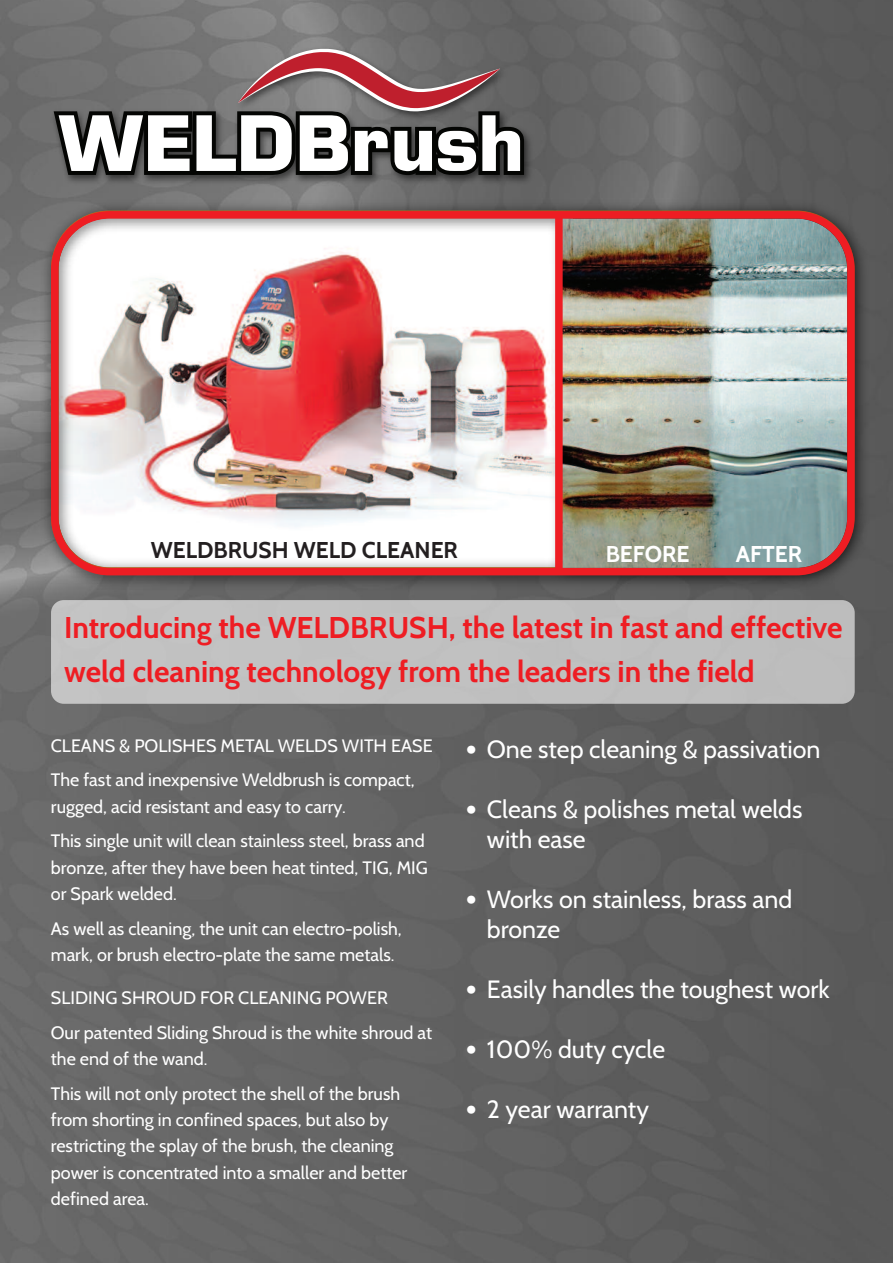
<style>
.page{position:relative;width:893px;height:1263px;background:#fff}
.page>*{position:absolute;margin:0;border:0;box-sizing:border-box;transform-origin:0 0}
.t1{font:700 30px/43.8px "Cabin";color:#ee1d23}
.t2{font:24.9px/30px "Cabin";color:#fff}
.t3{font:700 22.8px "Cabin";color:#231f20}
.t4{font:700 22.8px "Cabin";color:#fff}
.t5{font:18px/26.2px "Cabin";color:#fff}
.s1{font-family:"DIN";font-weight:900}
</style>
<div class="page">
<img style="left:0;top:0;width:893px;height:1263px">
<div style="left:51px;top:600px;width:804px;height:104px;background:#c0c0c0;border-radius:13px"></div>
<img style="left:21px;top:21px;width:543px;height:175px">
<svg style="left:54px;top:49px;width:470px;height:126px"></svg>
<img style="left:37px;top:197px;width:835px;height:396px">
<img style="left:51px;top:211px;width:804px;height:364px">
<div style="left:555px;top:215px;width:8px;height:353px;background:#ee1d23"></div>
<p class="t3" style="left:151px;top:540px;width:309px">WELDBRUSH WELD CLEANER</p>
<p class="t4" style="left:606px;top:544px;width:85px">BEFORE</p>
<p class="t4" style="left:736px;top:544px;width:68px">AFTER</p>
<h1 class="t1" style="left:64px;top:609px;width:780px">Introducing the WELDBRUSH, the latest in fast and effective weld cleaning technology from the leaders in the field</h1>
<p class="t5" style="left:51px;top:729px;width:383px;line-height:34.8px">CLEANS &amp; POLISHES METAL WELDS WITH EASE<br>The fast and inexpensive Weldbrush is compact,</p>
<p class="t5" style="left:51px;top:790px;width:375px;line-height:34.8px">rugged, acid resistant and easy to carry.<br>This single unit will clean stainless steel, brass and</p>
<p class="t5" style="left:51px;top:856px;width:379px">bronze, after they have been heat tinted, TIG, MIG or Spark welded.</p>
<p class="t5" style="left:51px;top:917px;width:352px">As well as cleaning, the unit can electro-polish, mark, or brush electro-plate the same metals.</p>
<p class="t5" style="left:51px;top:982px;width:383px;line-height:34.8px">SLIDING SHROUD FOR CLEANING POWER<br>Our patented Sliding Shroud is the white shroud at</p>
<p class="t5" style="left:51px;top:1043px;width:351px;line-height:34.8px">the end of the wand.<br>This will not only protect the shell of the brush</p>
<p class="t5" style="left:51px;top:1108px;width:358px">from shorting in confined spaces, but also by restricting the splay of the brush, the cleaning power is concentrated into a smaller and better defined area.</p>
<h2 class="t2" style="left:466px;top:737px;width:356px"><span class="s1">•</span> One step cleaning &amp; passivation</h2>
<h2 class="t2" style="left:487px;top:797px;width:317px;text-indent:-21px"><span class="s1">•</span> Cleans &amp; polishes metal welds with ease</h2>
<h2 class="t2" style="left:487px;top:887px;width:307px;text-indent:-21px"><span class="s1">•</span> Works on stainless, brass and bronze</h2>
<h2 class="t2" style="left:466px;top:977px;width:366px"><span class="s1">•</span> Easily handles the toughest work</h2>
<h2 class="t2" style="left:466px;top:1037px;width:201px"><span class="s1">•</span> 100% duty cycle</h2>
<h2 class="t2" style="left:466px;top:1097px;width:185px"><span class="s1">•</span> 2 year warranty</h2>
</div>
